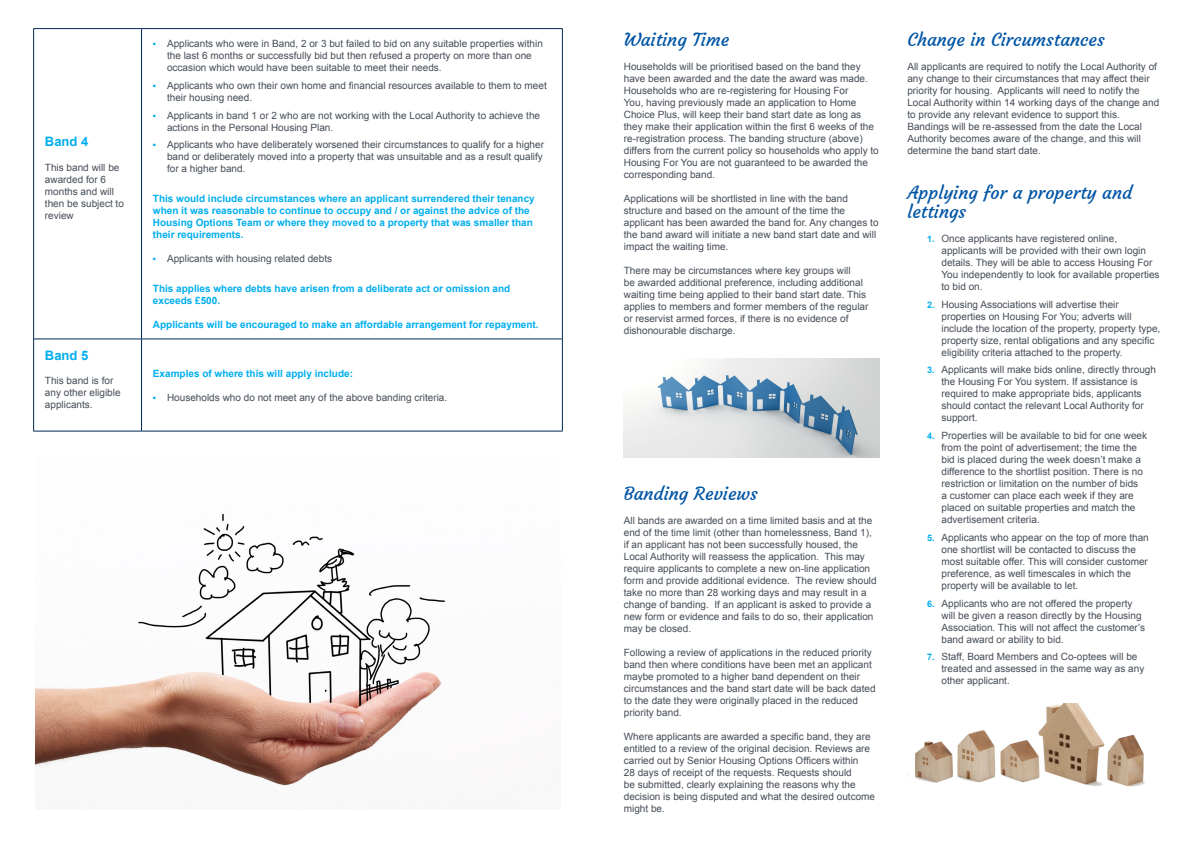
<style>
.page{position:relative;width:1191px;height:842px;background:#fff}
.page>*{position:absolute;margin:0;border:0;box-sizing:border-box;transform-origin:0 0}
.subtitles{font:18px/19px "Courgette";color:#0155a5}
.table_cross{font:700 13px "Arial";color:#00aeef}
.table_cross-2{font:10px/12px "Arial";color:#454d57}
.table_cross-3{font:700 10px/12px "Arial";color:#00aeef}
.s1{font-weight:700;font-size:9px;color:#00aeef}
</style>
<div class="page">
<hr style="left:33px;top:28px;width:108px;height:1px;background:#002858">
<hr style="left:141px;top:28px;width:421px;height:1px;background:#002858">
<hr style="left:562px;top:29px;width:1px;height:310px;background:#002858">
<hr style="left:33px;top:339px;width:108px;height:1px;background:#002858">
<hr style="left:141px;top:339px;width:421px;height:1px;background:#002858">
<hr style="left:562px;top:339px;width:1px;height:92px;background:#002858">
<hr style="left:33px;top:431px;width:108px;height:1px;background:#002858">
<hr style="left:141px;top:431px;width:421px;height:1px;background:#002858">
<hr style="left:33px;top:29px;width:1px;height:310px;background:#002858">
<hr style="left:141px;top:29px;width:1px;height:310px;background:#002858">
<hr style="left:33px;top:339px;width:1px;height:92px;background:#002858">
<hr style="left:141px;top:339px;width:1px;height:92px;background:#002858">
<img style="left:624px;top:359px;width:255px;height:99px">
<img style="left:907px;top:703px;width:238px;height:84px">
<img style="left:35px;top:514px;width:411px;height:272px">
<p class="table_cross" style="left:45px;top:133px;width:45px">Band 4</p>
<p class="table_cross-2" style="left:45px;top:161px;width:80px">This band will be awarded for 6 months and will then be subject to review</p>
<p class="table_cross" style="left:45px;top:346px;width:45px">Band 5</p>
<p class="table_cross-2" style="left:45px;top:374px;width:77px">This band is for any other eligible applicants.</p>
<p class="table_cross-2" style="left:167px;top:38px;width:377px;text-indent:-14px"><span class="s1">•</span> Applicants who were in Band, 2 or 3 but failed to bid on any suitable properties within the last 6 months or successfully bid but then refused a property on more than one occasion which would have been suitable to meet their needs.</p>
<p class="table_cross-2" style="left:167px;top:79px;width:381px;text-indent:-14px"><span class="s1">•</span> Applicants who own their own home and financial resources available to them to meet their housing need.</p>
<p class="table_cross-2" style="left:167px;top:109px;width:374px;text-indent:-14px"><span class="s1">•</span> Applicants in band 1 or 2 who are not working with the Local Authority to achieve the actions in the Personal Housing Plan.</p>
<p class="table_cross-2" style="left:167px;top:139px;width:378px;text-align:justify;text-indent:-14px"><span class="s1">•</span> Applicants who have deliberately worsened their circumstances to qualify for a higher band or deliberately moved into a property that was unsuitable and as a result qualify for a higher band.</p>
<p class="table_cross-3" style="left:153px;top:193px;width:383px">This would include circumstances where an applicant surrendered their tenancy when it was reasonable to continue to occupy and / or against the advice of the Housing Options Team or where they moved to a property that was smaller than their requirements.</p>
<p class="table_cross-2" style="left:153px;top:252px;width:181px"><span class="s1">•</span> Applicants with housing related debts</p>
<p class="table_cross-3" style="left:153px;top:282px;width:359px">This applies where debts have arisen from a deliberate act or omission and exceeds £500.</p>
<p class="table_cross-3" style="left:153px;top:318px;width:387px">Applicants will be encouraged to make an affordable arrangement for repayment.</p>
<p class="table_cross-3" style="left:153px;top:367px;width:202px">Examples of where this will apply include:</p>
<p class="table_cross-2" style="left:153px;top:391px;width:296px"><span class="s1">•</span> Households who do not meet any of the above banding criteria.</p>
<p class="subtitles" style="left:624px;top:30px;width:107px">Waiting Time</p>
<p class="table_cross-2" style="left:624px;top:61px;width:256px">Households will be prioritised based on the band they have been awarded and the date the award was made.<br>Households who are re-registering for Housing For<br>You, having previously made an application to Home Choice Plus, will keep their band start date as long as they make their application within the first 6 weeks of the re-registration process. The banding structure (above) differs from the current policy so households who apply to Housing For You are not guaranteed to be awarded the corresponding band.</p>
<p class="table_cross-2" style="left:624px;top:193px;width:256px">Applications will be shortlisted in line with the band structure and based on the amount of the time the applicant has been awarded the band for. Any changes to the band award will initiate a new band start date and will impact the waiting time.</p>
<p class="table_cross-2" style="left:624px;top:265px;width:246px">There may be circumstances where key groups will<br>be awarded additional preference, including additional waiting time being applied to their band start date. This applies to members and former members of the regular or reservist armed forces, if there is no evidence of dishonourable discharge.</p>
<p class="subtitles" style="left:624px;top:484px;width:135px">Banding Reviews</p>
<p class="table_cross-2" style="left:624px;top:515px;width:254px">All bands are awarded on a time limited basis and at the end of the time limit (other than homelessness, Band 1), if an applicant has not been successfully housed, the Local Authority will reassess the application. This may require applicants to complete a new on-line application form and provide additional evidence. The review should take no more than 28 working days and may result in a change of banding. If an applicant is asked to provide a new form or evidence and fails to do so, their application may be closed.</p>
<p class="table_cross-2" style="left:624px;top:647px;width:253px">Following a review of applications in the reduced priority band then where conditions have been met an applicant maybe promoted to a higher band dependent on their circumstances and the band start date will be back dated to the date they were originally placed in the reduced priority band.</p>
<p class="table_cross-2" style="left:624px;top:731px;width:253px">Where applicants are awarded a specific band, they are entitled to a review of the original decision. Reviews are carried out by Senior Housing Options Officers within<br>28 days of receipt of the requests. Requests should<br>be submitted, clearly explaining the reasons why the decision is being disputed and what the desired outcome might be.</p>
<p class="subtitles" style="left:907px;top:30px;width:199px">Change in Circumstances</p>
<p class="table_cross-2" style="left:907px;top:61px;width:253px">All applicants are required to notify the Local Authority of any change to their circumstances that may affect their priority for housing. Applicants will need to notify the Local Authority within 14 working days of the change and to provide any relevant evidence to support this.</p>
<p class="table_cross-2" style="left:907px;top:121px;width:236px;text-align:justify">Bandings will be re-assessed from the date the Local Authority becomes aware of the change, and this will determine the band start date.</p>
<p class="subtitles" style="left:907px;top:183px;width:226px">Applying for a property and lettings</p>
<p class="table_cross-2" style="left:941px;top:233px;width:220px;text-indent:-14px"><span class="s1">1.</span> Once applicants have registered online, applicants will be provided with their own login details. They will be able to access Housing For You independently to look for available properties to bid on.</p>
<p class="table_cross-2" style="left:941px;top:298px;width:220px;text-indent:-14px"><span class="s1">2.</span> Housing Associations will advertise their properties on Housing For You; adverts will include the location of the property, property type, property size, rental obligations and any specific eligibility criteria attached to the property.</p>
<p class="table_cross-2" style="left:941px;top:364px;width:216px;text-indent:-14px"><span class="s1">3.</span> Applicants will make bids online, directly through the Housing For You system. If assistance is required to make appropriate bids, applicants should contact the relevant Local Authority for support.</p>
<p class="table_cross-2" style="left:941px;top:430px;width:207px;text-indent:-14px"><span class="s1">4.</span> Properties will be available to bid for one week from the point of advertisement; the time the bid is placed during the week doesn’t make a difference to the shortlist position. There is no restriction or limitation on the number of bids<br>a customer can place each week if they are placed on suitable properties and match the advertisement criteria.</p>
<p class="table_cross-2" style="left:941px;top:531px;width:209px;text-indent:-14px"><span class="s1">5.</span> Applicants who appear on the top of more than one shortlist will be contacted to discuss the most suitable offer. This will consider customer preference, as well timescales in which the property will be available to let.</p>
<p class="table_cross-2" style="left:941px;top:597px;width:205px;text-indent:-14px"><span class="s1">6.</span> Applicants who are not offered the property will be given a reason directly by the Housing Association. This will not affect the customer’s band award or ability to bid.</p>
<p class="table_cross-2" style="left:941px;top:651px;width:204px;text-indent:-14px"><span class="s1">7.</span> Staff, Board Members and Co-optees will be treated and assessed in the same way as any other applicant.</p>
</div>
